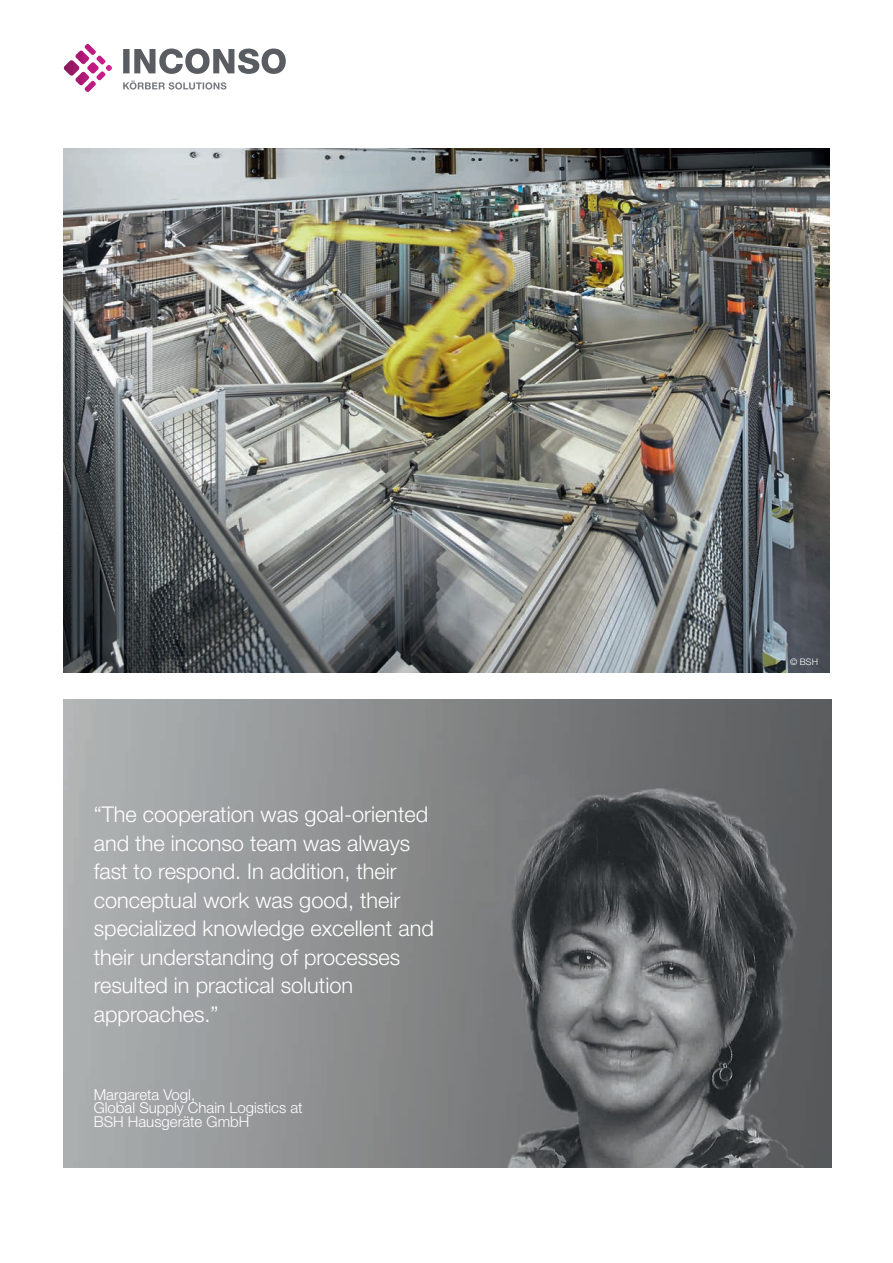
<style>
.page{position:relative;width:893px;height:1263px;background:#fff}
.page>*{position:absolute;margin:0;border:0;box-sizing:border-box;transform-origin:0 0}
.Kundenzitat{font:300 21.75px/28.5px "Helvetica Neue LT Std";color:#fff}
.Kundeninfo_Zitat{font:300 15px "Helvetica Neue LT Std";color:#fff}
.Fließtext_Case_Sudy{font:300 9px "Helvetica Neue LT Std";color:#fff}
</style>
<div class="page">
<img style="left:64px;top:699px;width:767px;height:468px">
<img style="left:64px;top:149px;width:765px;height:524px">
<svg style="left:63px;top:44px;width:49px;height:48px"></svg>
<svg style="left:123px;top:49px;width:163px;height:25px"></svg>
<svg style="left:123px;top:81px;width:103px;height:9px"></svg>
<p class="Kundenzitat" style="left:94px;top:800px;width:342px">“The cooperation was goal-oriented and the inconso team was always fast to respond. In addition, their conceptual work was good, their specialized knowledge excellent and their understanding of processes resulted in practical solution approaches.”</p>
<p class="Kundeninfo_Zitat" style="left:94px;top:1085px;width:103px">Margareta Vogl,</p>
<p class="Kundeninfo_Zitat" style="left:94px;top:1098px;width:210px">Global Supply Chain Logistics at</p>
<p class="Kundeninfo_Zitat" style="left:94px;top:1112px;width:157px">BSH Hausgeräte GmbH</p>
<p class="Fließtext_Case_Sudy" style="left:790px;top:656px;width:30px">© BSH</p>
</div>
